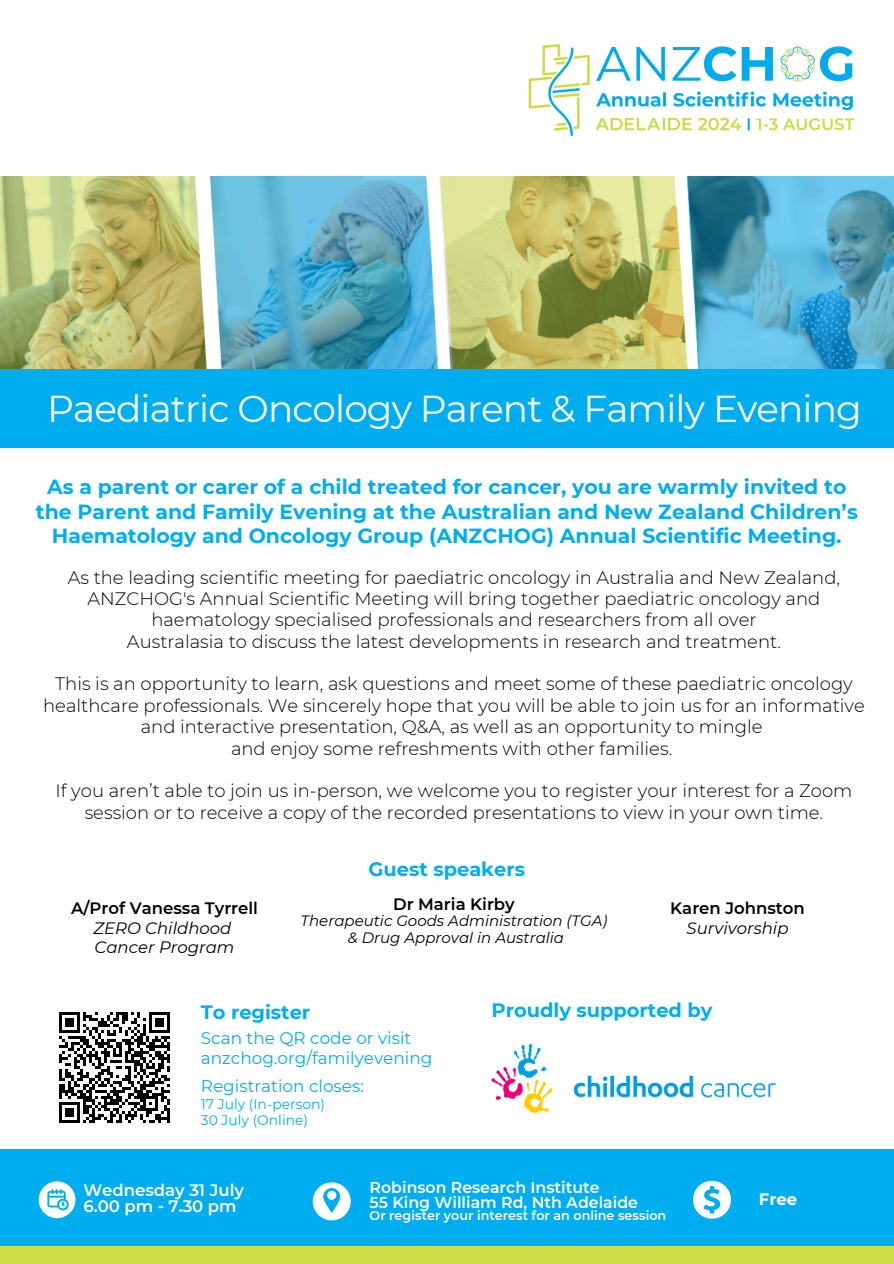
<style>
.page{position:relative;width:894px;height:1264px;background:#fff}
.page>*{position:absolute;margin:0;border:0;box-sizing:border-box;transform-origin:0 0}
.t1{font:37.35px "Montserrat";letter-spacing:-.025em;color:#fff}
.t2{font:700 20.4px/24px "Montserrat";color:#00adef;text-align:center}
.t3{font:700 19.35px "Montserrat";color:#00adef}
.t4{font:300 18px/21.3px "Montserrat";color:#000;text-align:center}
.t5{font:16.8px/20.1px "Montserrat";color:#00adef}
.t6{font:italic 16.5px/19.2px "Montserrat";color:#000;text-align:center}
.t7{font:600 16.5px/19.2px "Montserrat";color:#000;text-align:center}
.t8{font:600 16.5px/15.8px "Montserrat";color:#fff}
.t9{font:700 16.5px "Montserrat";color:#fff}
.t10{font:600 15.75px "Montserrat";color:#fff}
.t11{font:italic 15px/16.8px "Montserrat";color:#000;text-align:center}
.t12{font:13.8px "Montserrat";color:#00adef}
.t13{font:600 12.75px "Montserrat";color:#fff}
.s1{font-weight:600;font-style:normal}
.s2{font-weight:400;font-style:italic}
</style>
<div class="page">
<div style="left:0;top:346px;width:893px;height:102px;background:#00adef"></div>
<img style="left:0;top:176px;width:893px;height:192px">
<div style="left:0;top:1149px;width:893px;height:103px;background:#00adef"></div>
<div style="left:0;top:1246px;width:893px;height:17px;background:#cedd44"></div>
<img style="left:528px;top:44px;width:327px;height:93px">
<img style="left:59px;top:1012px;width:111px;height:111px">
<img style="left:491px;top:1044px;width:284px;height:68px">
<svg style="left:39px;top:1181px;width:36px;height:37px"></svg>
<svg style="left:312px;top:1182px;width:38px;height:38px"></svg>
<svg style="left:693px;top:1180px;width:37px;height:38px"></svg>
<h4 class="t1" style="left:47px;top:386px;width:816px">Paediatric Oncology Parent &amp; Family Evening</h4>
<h4 class="t2" style="left:36px;top:475px;width:823px">As a parent or carer of a child treated for cancer, you are warmly invited to the Parent and Family Evening at the Australian and New Zealand Children’s<br>Haematology and Oncology Group (ANZCHOG) Annual Scientific Meeting.</h4>
<p class="t4" style="left:68px;top:566px;width:773px">As the leading scientific meeting for paediatric oncology in Australia and New Zealand,<br>ANZCHOG's Annual Scientific Meeting will bring together paediatric oncology and haematology specialised professionals and researchers from all over</p>
<h4 class="t4" style="left:127px;top:630px;width:655px">Australasia to discuss the latest developments in research and treatment.</h4>
<h4 class="t4" style="left:43px;top:673px;width:822px">This is an opportunity to learn, ask questions and meet some of these paediatric oncology healthcare professionals. We sincerely hope that you will be able to join us for an informative and interactive presentation, Q&amp;A, as well as an opportunity to mingle<br>and enjoy some refreshments with other families.</h4>
<p class="t4" style="left:55px;top:780px;width:798px">If you aren’t able to join us in-person, we welcome you to register your interest for a Zoom session or to receive a copy of the recorded presentations to view in your own time.</p>
<p class="t3" style="left:368px;top:857px;width:158px">Guest speakers</p>
<p class="t6" style="left:71px;top:899px;width:188px"><span class="s1">A/Prof Vanessa Tyrrell<br></span>ZERO Childhood<br>Cancer Program</p>
<p class="t7" style="left:393px;top:894px;width:123px">Dr Maria Kirby</p>
<p class="t11" style="left:300px;top:912px;width:308px">Therapeutic Goods Administration (TGA) &amp; Drug Approval in Australia</p>
<p class="t7" style="left:670px;top:899px;width:136px">Karen Johnston<br><span class="s2">Survivorship</span></p>
<p class="t3" style="left:201px;top:999px;width:111px">To register</p>
<p class="t3" style="left:491px;top:998px;width:222px">Proudly supported by</p>
<h5 class="t5" style="left:201px;top:1027px;width:233px">Scan the QR code or visit anzchog.org/familyevening</h5>
<h4 class="t5" style="left:201px;top:1075px;width:164px">Registration closes:</h4>
<h4 class="t12" style="left:201px;top:1095px;width:126px">17 July (In-person)</h4>
<h4 class="t12" style="left:201px;top:1111px;width:109px">30 July (Online)</h4>
<p class="t8" style="left:83px;top:1182px;width:162px">Wednesday 31 July<br>6.00 pm - 7.30 pm</p>
<p class="t10" style="left:369px;top:1177px;width:231px">Robinson Research Institute</p>
<p class="t10" style="left:369px;top:1192px;width:270px">55 King William Rd, Nth Adelaide</p>
<h3 class="t13" style="left:369px;top:1207px;width:298px">Or register your interest for an online session</h3>
<p class="t9" style="left:758px;top:1189px;width:40px">Free</p>
</div>
